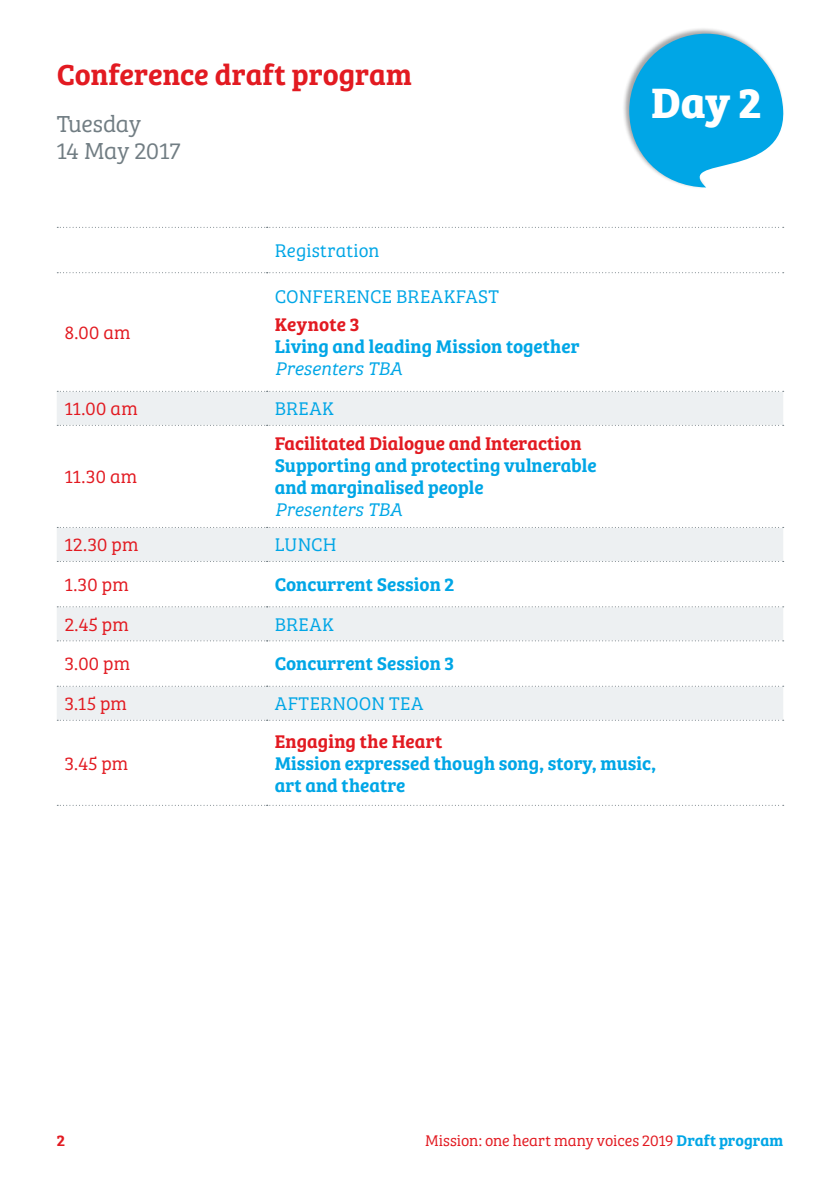
<style>
.page{position:relative;width:840px;height:1191px;background:#fff}
.page>*{position:absolute;margin:0;border:0;box-sizing:border-box;transform-origin:0 0}
.Subhead_2{font:700 44px "Bree Serif";color:#fff}
.Subhead_1{font:30px "Bree Serif Sb";color:#e21a21}
.Subhead_2-2{font:24px/26.8px "Bree Serif Lt";letter-spacing:-.005em;color:#717d83}
.Body{font:19px/22px "Bree Serif Sb";color:#00a6e6}
.Body-2{font:19px "Bree Serif Lt";letter-spacing:.015em;color:#00a6e6}
.Body-3{font:19px "Bree Serif Lt";letter-spacing:.015em;color:#e21a21}
.Body-4{font:19px "Bree Serif Sb";color:#e21a21}
.t1{font:italic 19px "Bree Serif Lt";letter-spacing:-.01em;color:#00a6e6}
.Body-5{font:16px "Bree Serif Lt";letter-spacing:-.005em;color:#e21a21}
.Body-6{font:16px "Bree Serif Sb";color:#e21a21}
.s1{color:#e21a21}
.s2{font-family:"Bree Serif Lt";font-style:italic}
.s3{font-family:"Bree Serif Sb";color:#00a6e6}
</style>
<div class="page">
<svg style="left:57px;top:392px;width:725px;height:328px"></svg>
<svg style="left:57px;top:227px;width:726px;height:1px"></svg>
<svg style="left:57px;top:272px;width:726px;height:1px"></svg>
<svg style="left:57px;top:391px;width:726px;height:1px"></svg>
<svg style="left:57px;top:425px;width:726px;height:1px"></svg>
<svg style="left:57px;top:527px;width:726px;height:1px"></svg>
<svg style="left:57px;top:561px;width:726px;height:1px"></svg>
<svg style="left:57px;top:606px;width:726px;height:1px"></svg>
<svg style="left:57px;top:640px;width:726px;height:1px"></svg>
<svg style="left:57px;top:685px;width:726px;height:1px"></svg>
<svg style="left:57px;top:720px;width:726px;height:1px"></svg>
<svg style="left:57px;top:805px;width:726px;height:1px"></svg>
<div style="left:622px;top:27px;width:162px;height:162px;background:#231f20;opacity:.4"></div>
<svg style="left:629px;top:34px;width:155px;height:153px"></svg>
<p class="Subhead_1" style="left:57px;top:51px;width:356px">Conference draft program</p>
<p class="Subhead_2-2" style="left:57px;top:109px;width:125px">Tuesday<br>14 May 2017</p>
<p class="Body-3" style="left:65px;top:319px;width:67px">8.00 am</p>
<p class="Body-2" style="left:274px;top:237px;width:106px">Registration</p>
<p class="Body-2" style="left:274px;top:283px;width:226px">CONFERENCE BREAKFAST</p>
<p class="Body" style="left:274px;top:312px;width:306px"><span class="s1">Keynote 3<br></span>Living and leading Mission together<br><span class="s2">Presenters TBA</span></p>
<p class="Body-3" style="left:65px;top:395px;width:74px">11.00 am</p>
<p class="Body-2" style="left:274px;top:395px;width:61px">BREAK</p>
<p class="Body-3" style="left:65px;top:463px;width:74px">11.30 am</p>
<p class="Body-4" style="left:274px;top:429px;width:308px">Facilitated Dialogue and Interaction</p>
<p class="Body" style="left:274px;top:453px;width:323px">Supporting and protecting vulnerable and marginalised people</p>
<p class="t1" style="left:274px;top:496px;width:129px">Presenters TBA</p>
<p class="Body-3" style="left:65px;top:531px;width:75px">12.30 pm</p>
<p class="Body-2" style="left:274px;top:531px;width:63px">LUNCH</p>
<p class="Body-3" style="left:65px;top:571px;width:65px">1.30 pm</p>
<p class="Body" style="left:274px;top:572px;width:181px">Concurrent Session 2</p>
<p class="Body-3" style="left:65px;top:610px;width:65px">2.45 pm</p>
<p class="Body-2" style="left:274px;top:610px;width:61px">BREAK</p>
<p class="Body-3" style="left:65px;top:650px;width:67px">3.00 pm</p>
<p class="Body" style="left:274px;top:651px;width:181px">Concurrent Session 3</p>
<p class="Body-3" style="left:65px;top:690px;width:64px">3.15 pm</p>
<p class="Body-2" style="left:274px;top:690px;width:150px">AFTERNOON TEA</p>
<p class="Subhead_2" style="left:651px;top:69px;width:111px">Day 2</p>
<p class="Body-3" style="left:65px;top:749px;width:65px">3.45 pm</p>
<p class="Body-4" style="left:274px;top:726px;width:169px">Engaging the Heart</p>
<p class="Body" style="left:274px;top:751px;width:383px">Mission expressed though song, story, music, art and theatre</p>
<p class="Body-6" style="left:57px;top:1128px;width:10px">2</p>
<p class="Body-5" style="left:425px;top:1129px;width:359px">Mission: one heart many voices 2019 <span class="s3">Draft program</span></p>
</div>
